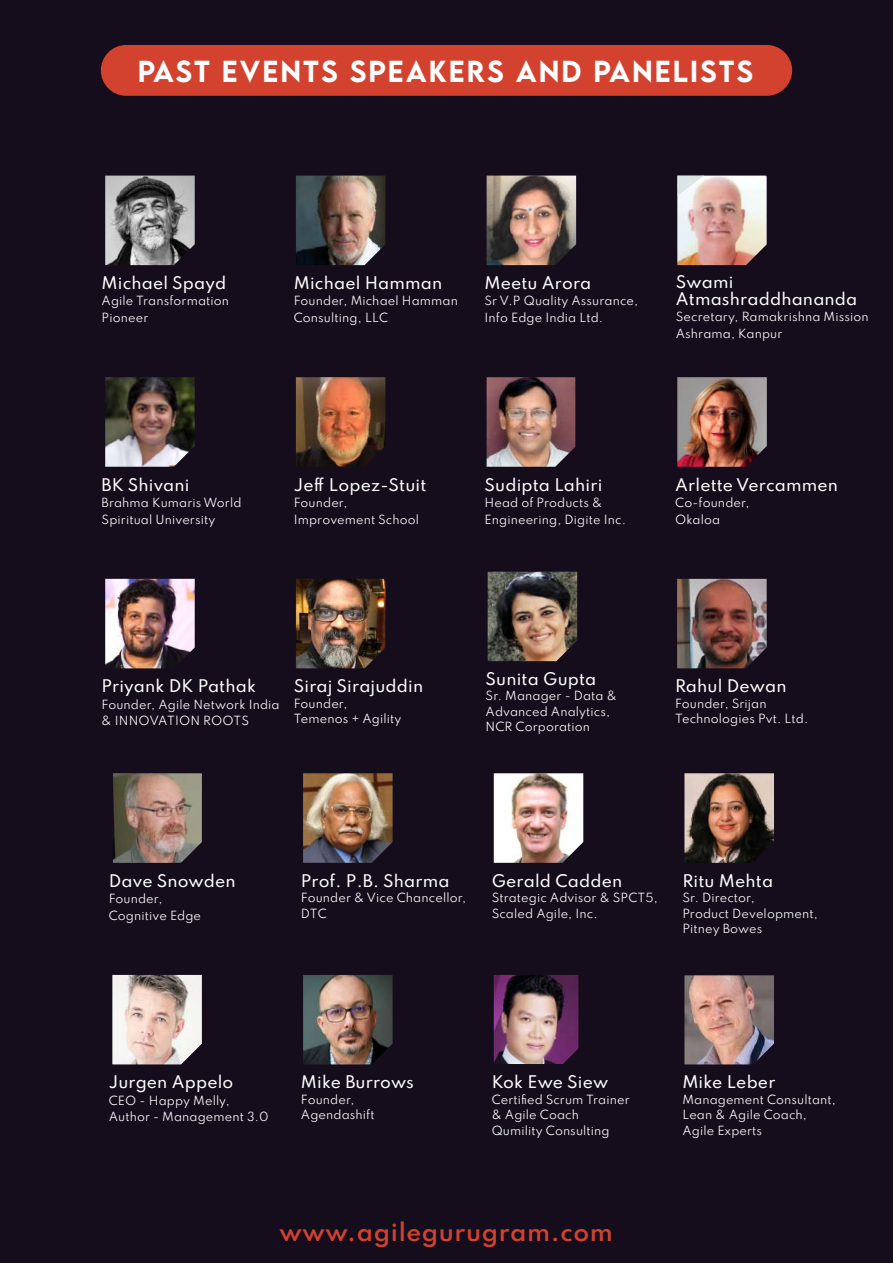
<style>
.page{position:relative;width:893px;height:1263px;background:#160d1c}
.page>*{position:absolute;margin:0;border:0;box-sizing:border-box;transform-origin:0 0}
.t1{font:500 27px "LEMONMILK";letter-spacing:.075em;color:#fff}
.t2{font:600 22.8px "Spartan";letter-spacing:.025em;color:#d3422e}
.t3{font:500 15.45px/16.5px "Spartan";letter-spacing:.01em;color:#fff}
.t4{font:11.25px/15.5px "Spartan";letter-spacing:.01em;color:#fff}
</style>
<div class="page">
<div style="left:101px;top:45px;width:691px;height:51px;background:#d3422e;border-radius:25px"></div>
<img style="left:105px;top:176px;width:90px;height:89px">
<img style="left:296px;top:176px;width:89px;height:89px">
<img style="left:487px;top:176px;width:89px;height:89px">
<img style="left:105px;top:377px;width:90px;height:90px">
<img style="left:296px;top:377px;width:89px;height:90px">
<img style="left:487px;top:377px;width:88px;height:90px">
<img style="left:677px;top:377px;width:90px;height:90px">
<img style="left:105px;top:579px;width:90px;height:89px">
<img style="left:296px;top:579px;width:89px;height:89px">
<img style="left:677px;top:579px;width:90px;height:89px">
<img style="left:488px;top:572px;width:89px;height:89px">
<img style="left:113px;top:773px;width:89px;height:90px">
<img style="left:303px;top:773px;width:90px;height:90px">
<img style="left:494px;top:773px;width:89px;height:90px">
<img style="left:684px;top:773px;width:90px;height:90px">
<img style="left:112px;top:975px;width:90px;height:89px">
<img style="left:303px;top:975px;width:90px;height:89px">
<img style="left:494px;top:975px;width:84px;height:89px">
<img style="left:684px;top:975px;width:90px;height:89px">
<img style="left:677px;top:176px;width:90px;height:89px">
<svg style="left:677px;top:176px;width:27px;height:20px"></svg>
<h1 class="t1" style="left:138px;top:53px;width:617px">PAST EVENTS SPEAKERS AND PANELISTS</h1>
<h3 class="t3" style="left:102px;top:274px;width:126px">Michael Spayd</h3>
<p class="t4" style="left:102px;top:292px;width:129px;line-height:16.5px">Agile Transformation<br>Pioneer</p>
<h3 class="t3" style="left:294px;top:274px;width:150px">Michael Hamman</h3>
<p class="t4" style="left:294px;top:292px;width:166px;line-height:16.5px">Founder, Michael Hamman<br>Consulting, LLC</p>
<h3 class="t3" style="left:484px;top:274px;width:108px">Meetu Arora</h3>
<p class="t4" style="left:484px;top:292px;width:155px;line-height:16.5px">Sr V.P Quality Assurance,<br>Info Edge India Ltd.</p>
<h3 class="t3" style="left:676px;top:274px;width:183px">Swami<br>Atmashraddhananda</h3>
<p class="t4" style="left:676px;top:308px;width:194px;line-height:16.5px">Secretary, Ramakrishna Mission<br>Ashrama, Kanpur</p>
<h3 class="t3" style="left:102px;top:476px;width:89px">BK Shivani</h3>
<p class="t4" style="left:102px;top:494px;width:141px;line-height:16.5px">Brahma Kumaris World<br>Spiritual University</p>
<h3 class="t3" style="left:294px;top:476px;width:134px">Jeff Lopez-Stuit</h3>
<p class="t4" style="left:294px;top:494px;width:127px;line-height:16.5px">Founder,<br>Improvement School</p>
<h3 class="t3" style="left:484px;top:476px;width:119px">Sudipta Lahiri</h3>
<p class="t4" style="left:484px;top:494px;width:143px;line-height:16.5px">Head of Products &amp;<br>Engineering, Digite Inc.</p>
<h3 class="t3" style="left:675px;top:476px;width:164px">Arlette Vercammen</h3>
<p class="t4" style="left:675px;top:494px;width:76px;line-height:16.5px">Co-founder,<br>Okaloa</p>
<h3 class="t3" style="left:102px;top:677px;width:156px">Priyank DK Pathak</h3>
<p class="t4" style="left:102px;top:696px;width:180px;line-height:16.5px">Founder, Agile Network India &amp; INNOVATION ROOTS</p>
<h3 class="t3" style="left:294px;top:677px;width:131px">Siraj Sirajuddin</h3>
<p class="t4" style="left:294px;top:695px;width:109px">Founder,<br>Temenos + Agility</p>
<h3 class="t3" style="left:486px;top:670px;width:112px">Sunita Gupta</h3>
<p class="t4" style="left:486px;top:688px;width:133px">Sr. Manager - Data &amp;<br>Advanced Analytics,<br>NCR Corporation</p>
<h3 class="t3" style="left:675px;top:677px;width:113px">Rahul Dewan</h3>
<p class="t4" style="left:675px;top:695px;width:135px">Founder, Srijan<br>Technologies Pvt. Ltd.</p>
<h3 class="t3" style="left:109px;top:872px;width:129px">Dave Snowden</h3>
<p class="t4" style="left:109px;top:890px;width:94px;line-height:16.5px">Founder,<br>Cognitive Edge</p>
<h3 class="t3" style="left:301px;top:872px;width:150px">Prof. P.B. Sharma</h3>
<p class="t4" style="left:301px;top:889px;width:167px">Founder &amp; Vice Chancellor,<br>DTC</p>
<h3 class="t3" style="left:492px;top:872px;width:132px">Gerald Cadden</h3>
<p class="t4" style="left:492px;top:889px;width:168px">Strategic Advisor &amp; SPCT5,<br>Scaled Agile, Inc.</p>
<h3 class="t3" style="left:682px;top:872px;width:92px">Ritu Mehta</h3>
<p class="t4" style="left:682px;top:889px;width:137px">Sr. Director,<br>Product Development,<br>Pitney Bowes</p>
<h3 class="t3" style="left:109px;top:1073px;width:126px">Jurgen Appelo</h3>
<p class="t4" style="left:109px;top:1092px;width:161px;line-height:16.5px">CEO - Happy Melly,<br>Author - Management 3.0</p>
<h3 class="t3" style="left:301px;top:1073px;width:114px">Mike Burrows</h3>
<p class="t4" style="left:301px;top:1091px;width:75px">Founder,<br>Agendashift</p>
<h3 class="t3" style="left:492px;top:1073px;width:118px">Kok Ewe Siew</h3>
<p class="t4" style="left:492px;top:1091px;width:140px">Certified Scrum Trainer &amp; Agile Coach<br>Qumility Consulting</p>
<h2 class="t2" style="left:279px;top:1215px;width:335px">www.agilegurugram.com</h2>
<h3 class="t3" style="left:682px;top:1073px;width:95px">Mike Leber</h3>
<p class="t4" style="left:682px;top:1091px;width:155px">Management Consultant,<br>Lean &amp; Agile Coach,<br>Agile Experts</p>
</div>
